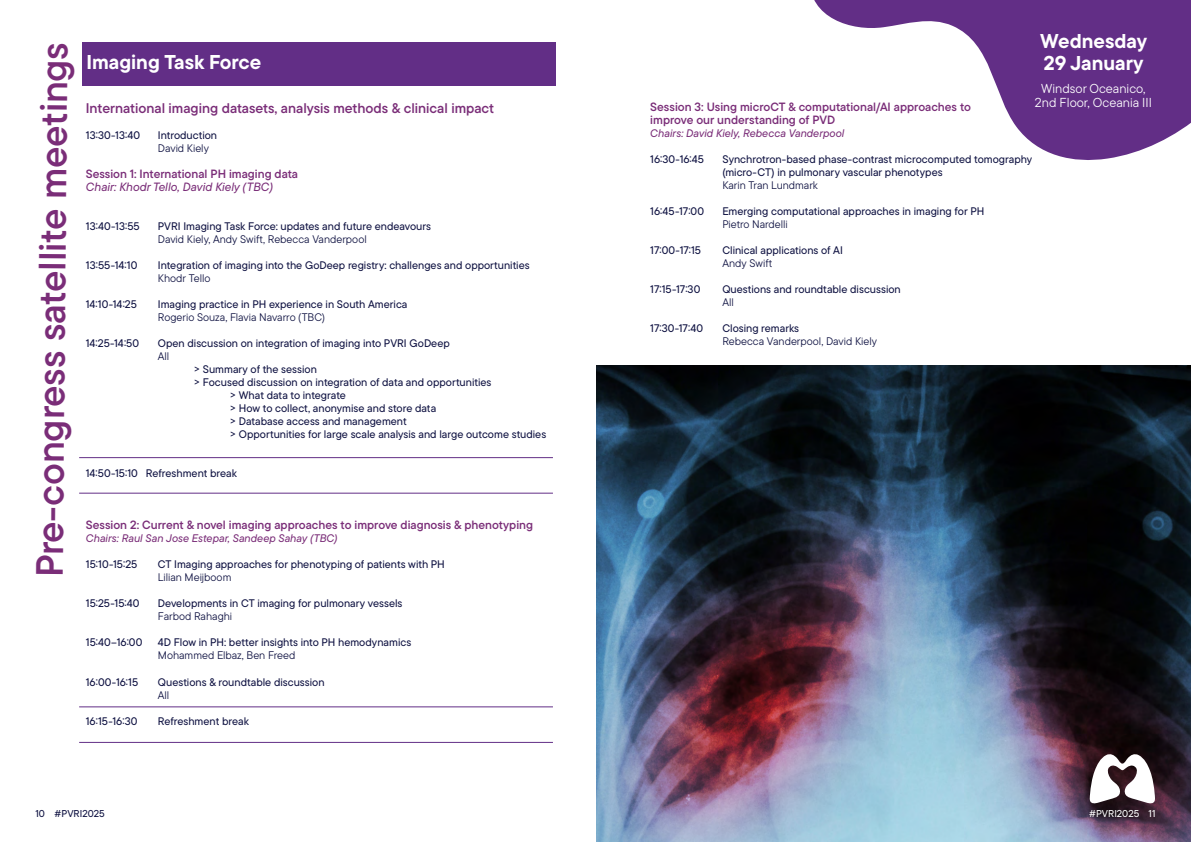
<style>
.page{position:relative;width:1191px;height:842px;background:#fff}
.page>*{position:absolute;margin:0;border:0;box-sizing:border-box;transform-origin:0 0}
.t1{font:38px "TT Commons Pro Db";color:#7a2d78}
.t2{font:700 20px/22px "TT Commons Pro";color:#fff}
.t3{font:14px "TT Commons Pro Db";color:#7a2d78}
.t4{font:13px/14px "TT Commons Pro";color:#fff;text-align:center}
.t5{font:12px/13px "TT Commons Pro Db";color:#7a2d78}
.t6{font:italic 500 12px "TT Commons Pro";color:#7a2d78}
.t7{font:500 11px/13px "TT Commons Pro";color:#0e1141}
.t8{font:11px "TT Commons Pro";color:#0e1141}
.t9{font:italic 500 11px "TT Commons Pro";color:#7a2d78}
.t10{font:500 10px "TT Commons Pro";color:#0e1141}
.t11{font:500 10px "TT Commons Pro";color:#fff}
</style>
<div class="page">
<div style="left:82px;top:43px;width:474px;height:43px;background:#622e86"></div>
<hr style="left:79px;top:493px;width:474px;height:1px;background:#622e86">
<hr style="left:79px;top:457px;width:474px;height:1px;background:#622e86">
<img style="left:596px;top:366px;width:595px;height:476px">
<svg style="left:814px;top:0;width:377px;height:160px;fill:#622e86"></svg>
<hr style="left:79px;top:742px;width:474px;height:1px;background:#622e86">
<hr style="left:79px;top:707px;width:474px;height:1px;background:#622e86">
<svg style="left:1089px;top:754px;width:66px;height:50px"></svg>
<h1 class="t1" style="left:24px;top:577px;width:537px;rotate:-90deg">Pre-congress satellite meetings</h1>
<h2 class="t2" style="left:1040px;top:30px;width:109px">Wednesday<br>29 January</h2>
<h2 class="t2" style="left:86px;top:51px;width:176px">Imaging Task Force</h2>
<p class="t4" style="left:1035px;top:81px;width:118px">Windsor Oceanico,<br>2nd Floor, Oceania III</p>
<p class="t5" style="left:650px;top:101px;width:322px">Session 3: Using microCT &amp; computational/AI approaches to improve our understanding of PVD</p>
<p class="t9" style="left:650px;top:126px;width:196px">Chairs: David Kiely, Rebecca Vanderpool</p>
<p class="t7" style="left:650px;top:153px;width:55px">16:30-16:45</p>
<p class="t7" style="left:722px;top:153px;width:311px">Synchrotron-based phase-contrast microcomputed tomography (micro-CT) in pulmonary vascular phenotypes</p>
<p class="t8" style="left:722px;top:178px;width:97px">Karin Tran Lundmark</p>
<p class="t7" style="left:650px;top:205px;width:55px">16:45-17:00</p>
<p class="t7" style="left:722px;top:205px;width:263px">Emerging computational approaches in imaging for PH</p>
<p class="t8" style="left:722px;top:217px;width:67px">Pietro Nardelli</p>
<p class="t7" style="left:650px;top:244px;width:52px">17:00-17:15</p>
<p class="t7" style="left:722px;top:244px;width:122px">Clinical applications of AI</p>
<p class="t8" style="left:722px;top:256px;width:52px">Andy Swift</p>
<p class="t7" style="left:650px;top:283px;width:52px">17:15-17:30</p>
<p class="t7" style="left:722px;top:283px;width:180px">Questions and roundtable discussion</p>
<p class="t8" style="left:722px;top:295px;width:13px">All</p>
<p class="t7" style="left:650px;top:322px;width:54px">17:30-17:40</p>
<p class="t7" style="left:722px;top:322px;width:78px">Closing remarks</p>
<p class="t8" style="left:722px;top:334px;width:156px">Rebecca Vanderpool, David Kiely</p>
<p class="t3" style="left:86px;top:98px;width:410px">International imaging datasets, analysis methods &amp; clinical impact</p>
<p class="t7" style="left:86px;top:129px;width:56px">13:30-13:40</p>
<p class="t7" style="left:158px;top:129px;width:61px">Introduction</p>
<p class="t8" style="left:158px;top:141px;width:52px">David Kiely</p>
<p class="t5" style="left:86px;top:168px;width:214px">Session 1: International PH imaging data</p>
<p class="t6" style="left:86px;top:179px;width:189px">Chair: Khodr Tello, David Kiely (TBC)</p>
<p class="t7" style="left:86px;top:220px;width:55px">13:40-13:55</p>
<p class="t7" style="left:158px;top:220px;width:275px">PVRI Imaging Task Force: updates and future endeavours</p>
<p class="t8" style="left:158px;top:232px;width:210px">David Kiely, Andy Swift, Rebecca Vanderpool</p>
<p class="t7" style="left:86px;top:259px;width:53px">13:55-14:10</p>
<p class="t7" style="left:158px;top:259px;width:373px">Integration of imaging into the GoDeep registry: challenges and opportunities</p>
<p class="t8" style="left:158px;top:271px;width:54px">Khodr Tello</p>
<p class="t7" style="left:86px;top:298px;width:53px">14:10-14:25</p>
<p class="t7" style="left:158px;top:298px;width:251px">Imaging practice in PH experience in South America</p>
<p class="t8" style="left:158px;top:310px;width:169px">Rogerio Souza, Flavia Navarro (TBC)</p>
<p class="t7" style="left:86px;top:337px;width:55px">14:25-14:50</p>
<p class="t7" style="left:158px;top:337px;width:293px">Open discussion on integration of imaging into PVRI GoDeep</p>
<p class="t8" style="left:158px;top:349px;width:13px">All</p>
<p class="t7" style="left:194px;top:363px;width:124px">&gt; Summary of the session</p>
<p class="t7" style="left:194px;top:376px;width:299px">&gt; Focused discussion on integration of data and opportunities</p>
<p class="t7" style="left:230px;top:389px;width:117px">&gt; What data to integrate</p>
<p class="t7" style="left:230px;top:402px;width:208px">&gt; How to collect, anonymise and store data</p>
<p class="t7" style="left:230px;top:415px;width:178px">&gt; Database access and management</p>
<p class="t7" style="left:230px;top:428px;width:318px">&gt; Opportunities for large scale analysis and large outcome studies</p>
<p class="t7" style="left:86px;top:467px;width:153px">14:50-15:10 Refreshment break</p>
<p class="t5" style="left:86px;top:519px;width:449px">Session 2: Current &amp; novel imaging approaches to improve diagnosis &amp; phenotyping</p>
<p class="t9" style="left:86px;top:531px;width:253px">Chairs: Raul San Jose Estepar, Sandeep Sahay (TBC)</p>
<p class="t7" style="left:86px;top:558px;width:53px">15:10-15:25</p>
<p class="t7" style="left:158px;top:558px;width:288px">CT Imaging approaches for phenotyping of patients with PH</p>
<p class="t8" style="left:158px;top:570px;width:75px">Lilian Meijboom</p>
<p class="t7" style="left:86px;top:597px;width:55px">15:25-15:40</p>
<p class="t7" style="left:158px;top:597px;width:246px">Developments in CT imaging for pulmonary vessels</p>
<p class="t8" style="left:158px;top:609px;width:76px">Farbod Rahaghi</p>
<p class="t7" style="left:86px;top:636px;width:58px">15:40–16:00</p>
<p class="t7" style="left:158px;top:636px;width:255px">4D Flow in PH: better insights into PH hemodynamics</p>
<p class="t8" style="left:158px;top:648px;width:139px">Mohammed Elbaz, Ben Freed</p>
<p class="t7" style="left:86px;top:675px;width:54px">16:00-16:15</p>
<p class="t7" style="left:158px;top:675px;width:168px">Questions &amp; roundtable discussion</p>
<p class="t8" style="left:158px;top:687px;width:13px">All</p>
<p class="t7" style="left:86px;top:714px;width:53px">16:15-16:30</p>
<p class="t7" style="left:158px;top:714px;width:92px">Refreshment break</p>
<p class="t10" style="left:35px;top:806px;width:71px">10 #PVRI2025</p>
<p class="t11" style="left:1089px;top:806px;width:68px">#PVRI2025 11</p>
</div>
